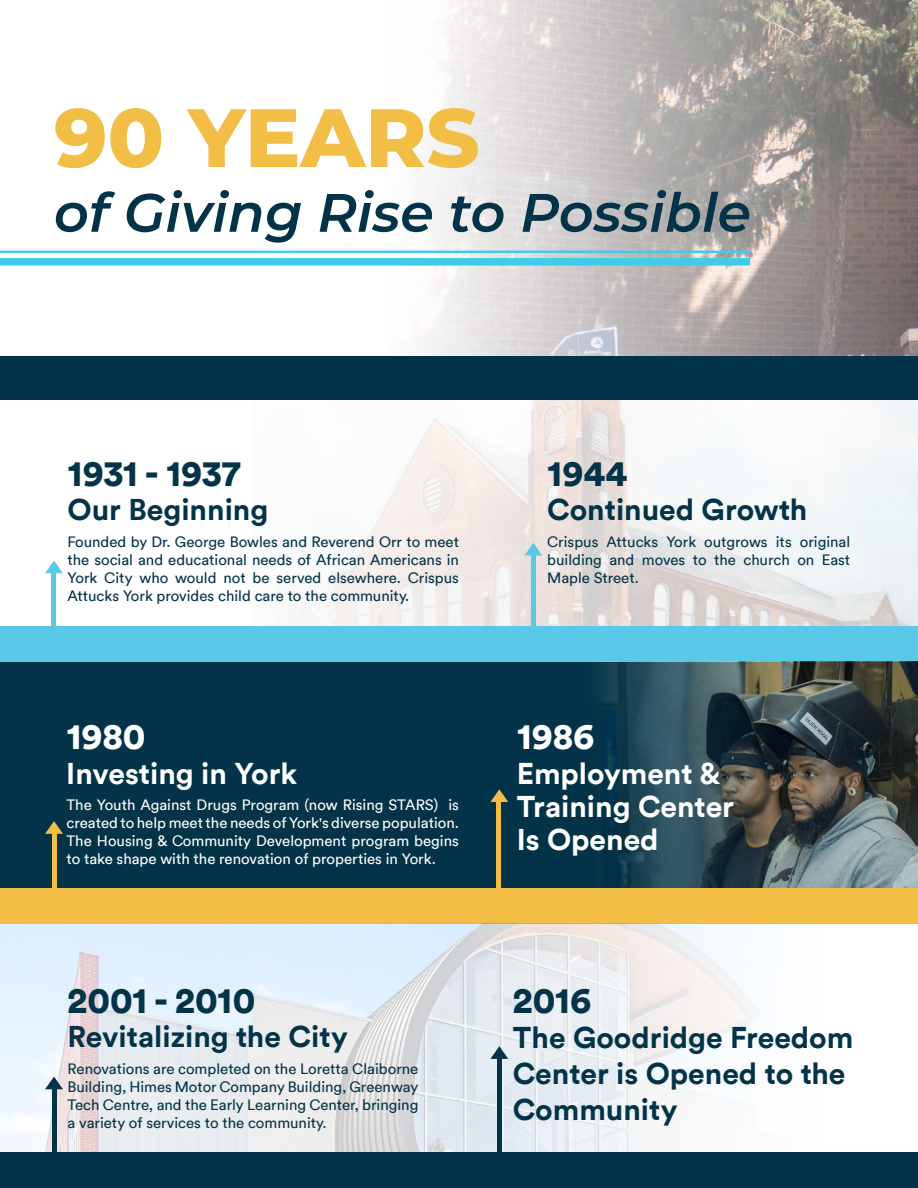
<style>
.page{position:relative;width:918px;height:1188px;background:#fff}
.page>*{position:absolute;margin:0;border:0;box-sizing:border-box;transform-origin:0 0}
.t1{font:800 82.5px "Montserrat";color:#f2be45}
.t2{font:italic 600 54px "Montserrat";color:#033348}
.t3{font:900 36px "Circular";color:#033348}
.t4{font:900 36px "Circular";letter-spacing:-.005em;color:#fff}
.t5{font:700 30px/36px "Circular";color:#033348}
.t6{font:700 30px/33px "Circular";color:#fff}
.t7{font:15px/18px "Circular";color:#033348;text-align:justify}
.t8{font:15px/18px "Circular";color:#fff;text-align:justify}
</style>
<div class="page">
<img style="left:381px;top:0;width:537px;height:356px">
<div style="left:0;top:661px;width:918px;height:227px;background:#033348"></div>
<div style="left:0;top:888px;width:918px;height:36px;background:#f2be45"></div>
<div style="left:0;top:626px;width:918px;height:36px;background:#59c9e7"></div>
<img style="left:286px;top:400px;width:632px;height:226px">
<img style="left:600px;top:662px;width:318px;height:226px">
<img style="left:0;top:924px;width:760px;height:228px">
<hr style="left:52px;top:567px;width:4px;height:91px;background:#59c9e7">
<svg style="left:45px;top:561px;width:18px;height:12px"></svg>
<hr style="left:52px;top:1083px;width:4px;height:105px;background:#033348">
<svg style="left:45px;top:1077px;width:18px;height:12px"></svg>
<div style="left:531px;top:549px;width:5px;height:108px;background:#59c9e7"></div>
<svg style="left:524px;top:543px;width:18px;height:13px"></svg>
<hr style="left:52px;top:827px;width:4px;height:88px;background:#f2be45">
<svg style="left:45px;top:821px;width:18px;height:13px"></svg>
<div style="left:497px;top:1053px;width:5px;height:135px;background:#033348"></div>
<svg style="left:490px;top:1046px;width:18px;height:13px"></svg>
<div style="left:0;top:1152px;width:918px;height:36px;background:#033348"></div>
<div style="left:0;top:356px;width:918px;height:44px;background:#033348"></div>
<hr style="left:497px;top:796px;width:4px;height:123px;background:#f2be45">
<svg style="left:490px;top:789px;width:18px;height:13px"></svg>
<hr style="left:0;top:251px;width:750px;height:2px;background:#42cbe9">
<div style="left:0;top:258px;width:750px;height:8px;background:#42cbe9"></div>
<p class="t1" style="left:54px;top:77px;width:427px">90 YEARS</p>
<p class="t2" style="left:54px;top:174px;width:698px">of Giving Rise to Possible</p>
<p class="t3" style="left:68px;top:450px;width:175px">1931 - 1937</p>
<p class="t5" style="left:68px;top:491px;width:202px">Our Beginning</p>
<p class="t7" style="left:68px;top:533px;width:393px">Founded by Dr. George Bowles and Reverend Orr to meet the social and educational needs of African Americans in York City who would not be served elsewhere. Crispus Attucks York provides child care to the community.</p>
<p class="t3" style="left:547px;top:450px;width:82px">1944</p>
<p class="t5" style="left:547px;top:491px;width:262px">Continued Growth</p>
<p class="t7" style="left:547px;top:533px;width:305px">Crispus Attucks York outgrows its original building and moves to the church on East Maple Street.</p>
<p class="t4" style="left:66px;top:713px;width:81px">1980</p>
<p class="t4" style="left:517px;top:713px;width:79px">1986</p>
<p class="t6" style="left:66px;top:756px;width:232px">Investing in York</p>
<p class="t6" style="left:517px;top:756px;width:219px">Employment &amp;<br>Training Center<br>Is Opened</p>
<p class="t8" style="left:66px;top:796px;width:394px">The Youth Against Drugs Program (now Rising STARS) is created to help meet the needs of York's diverse population.<br>The Housing &amp; Community Development program begins to take shape with the renovation of properties in York.</p>
<p class="t3" style="left:68px;top:976px;width:189px">2001 - 2010</p>
<p class="t5" style="left:68px;top:1018px;width:282px">Revitalizing the City</p>
<p class="t7" style="left:68px;top:1059px;width:352px">Renovations are completed on the Loretta Claiborne Building, Himes Motor Company Building, Greenway Tech Centre, and the Early Learning Center, bringing a variety of services to the community.</p>
<p class="t3" style="left:513px;top:976px;width:80px">2016</p>
<p class="t5" style="left:513px;top:1019px;width:342px">The Goodridge Freedom<br>Center is Opened to the<br>Community</p>
</div>
